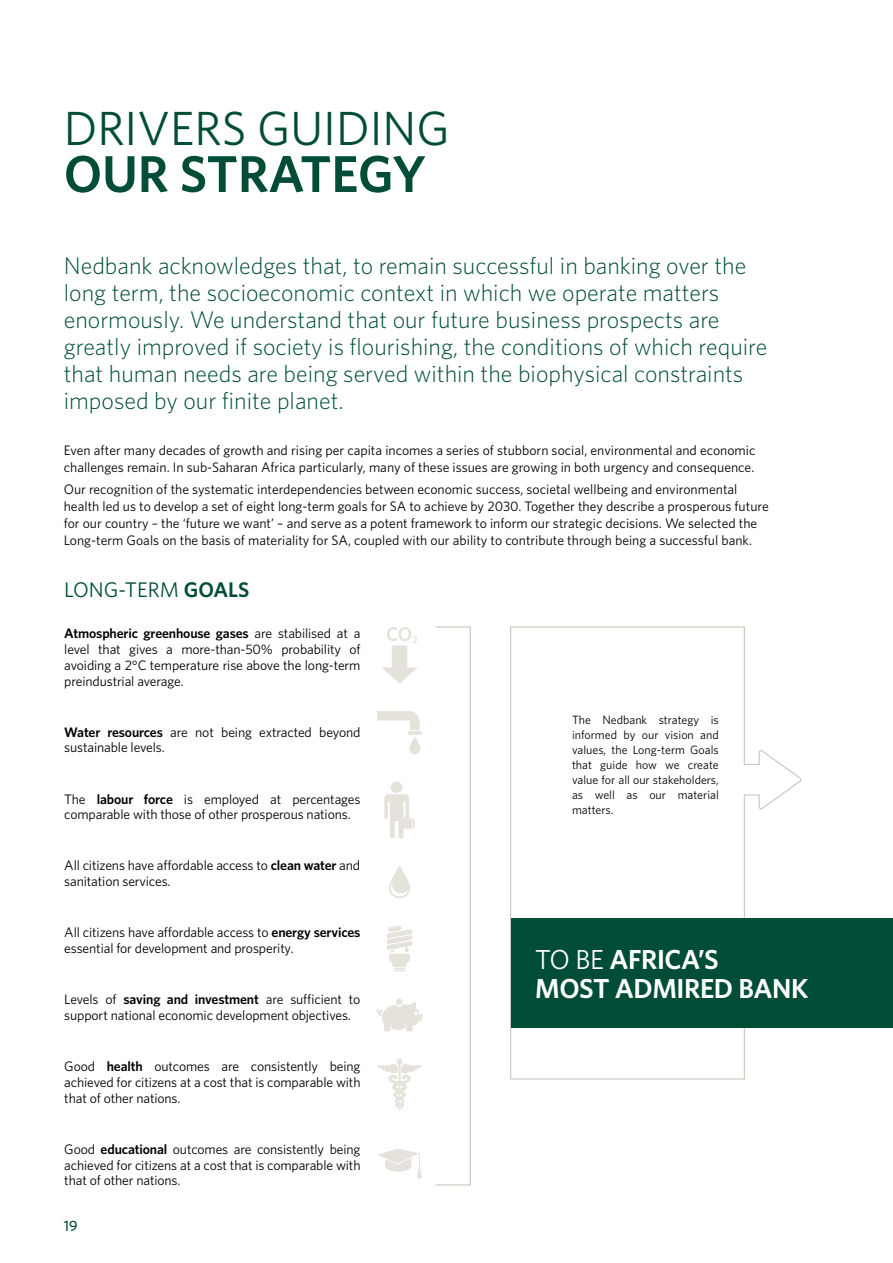
<style>
.page{position:relative;width:893px;height:1263px;background:#fff}
.page>*{position:absolute;margin:0;border:0;box-sizing:border-box;transform-origin:0 0}
.t1{font:600 51.75px "Whitney";letter-spacing:-.005em;color:#004d37}
.t2{font:48px "Whitney";color:#004d37}
.t3{font:600 27.45px/29.5px "Whitney";letter-spacing:-.015em;color:#fff}
.t4{font:300 24px/27px "Whitney";color:#004d37}
.t5{font:21.15px "Whitney";color:#004d37}
.t6{font:500 15px "Whitney";color:#004d37}
.t7{font:13.8px/15.9px "Whitney";letter-spacing:-.01em;color:#000}
.t8{font:12px/15px "Whitney";color:#000;text-align:justify}
.s1{font-weight:600}
.s2{font-weight:400}
</style>
<div class="page">
<svg style="left:510px;top:626px;width:292px;height:454px"></svg>
<div style="left:511px;top:918px;width:382px;height:109px;background:#004d37"></div>
<svg style="left:382px;top:627px;width:35px;height:57px"></svg>
<svg style="left:384px;top:781px;width:31px;height:57px"></svg>
<svg style="left:376px;top:999px;width:47px;height:32px"></svg>
<svg style="left:377px;top:1059px;width:45px;height:52px"></svg>
<svg style="left:378px;top:1149px;width:44px;height:30px"></svg>
<svg style="left:387px;top:925px;width:25px;height:46px"></svg>
<svg style="left:377px;top:711px;width:43px;height:19px"></svg>
<hr style="left:408px;top:731px;width:14px;height:4px;background:#e4e2db;border-radius:2px">
<svg style="left:409px;top:736px;width:11px;height:18px"></svg>
<svg style="left:389px;top:866px;width:21px;height:32px"></svg>
<div style="left:435px;top:626px;width:36px;height:559px;border:1px solid #c6c3b5"></div>
<h2 class="t2" style="left:64px;top:96px;width:387px">DRIVERS GUIDING</h2>
<h1 class="t1" style="left:64px;top:140px;width:364px">OUR STRATEGY</h1>
<p class="t4" style="left:64px;top:251px;width:705px">Nedbank acknowledges that, to remain successful in banking over the long term, the socioeconomic context in which we operate matters enormously. We understand that our future business prospects are greatly improved if society is flourishing, the conditions of which require that human needs are being served within the biophysical constraints imposed by our finite planet.</p>
<p class="t7" style="left:64px;top:441px;width:693px;line-height:17px">Even after many decades of growth and rising per capita incomes a series of stubborn social, environmental and economic challenges remain. In sub-Saharan Africa particularly, many of these issues are growing in both urgency and consequence.</p>
<p class="t7" style="left:64px;top:481px;width:706px;line-height:17px">Our recognition of the systematic interdependencies between economic success, societal wellbeing and environmental health led us to develop a set of eight long-term goals for SA to achieve by 2030. Together they describe a prosperous future for our country – the ‘future we want’ – and serve as a potent framework to inform our strategic decisions. We selected the Long-term Goals on the basis of materiality for SA, coupled with our ability to contribute through being a successful bank.</p>
<h3 class="t5" style="left:64px;top:576px;width:187px">LONG-TERM <span class="s1">GOALS</span></h3>
<p class="t7" style="left:64px;top:625px;width:298px;text-align:justify"><span class="s1">Atmospheric greenhouse gases</span> are stabilised at a level that gives a more-than-50% probability of avoiding a 2°C temperature rise above the long-term preindustrial average.</p>
<p class="t7" style="left:64px;top:723px;width:298px"><span class="s1">Water resources</span> are not being extracted beyond sustainable levels.</p>
<p class="t7" style="left:64px;top:790px;width:298px">The <span class="s1">labour force</span> is employed at percentages comparable with those of other prosperous nations.</p>
<p class="t7" style="left:64px;top:857px;width:297px">All citizens have affordable access to <span class="s1">clean water</span> and sanitation services.</p>
<p class="t7" style="left:64px;top:924px;width:298px">All citizens have affordable access to <span class="s1">energy services </span>essential for development and prosperity.</p>
<p class="t7" style="left:64px;top:991px;width:298px">Levels of <span class="s1">saving and investment</span> are sufficient to support national economic development objectives.</p>
<p class="t7" style="left:64px;top:1058px;width:298px;text-align:justify">Good <span class="s1">health</span> outcomes are consistently being achieved for citizens at a cost that is comparable with that of other nations.</p>
<p class="t7" style="left:64px;top:1141px;width:298px;text-align:justify">Good <span class="s1">educational</span> outcomes are consistently being achieved for citizens at a cost that is comparable with that of other nations.</p>
<p class="t6" style="left:64px;top:1216px;width:15px">19</p>
<p class="t8" style="left:572px;top:712px;width:148px">The Nedbank strategy is informed by our vision and values, the Long-term Goals that guide how we create value for all our stakeholders, as well as our material matters.</p>
<h3 class="t3" style="left:535px;top:944px;width:275px"><span class="s2">TO BE</span> AFRICA’S<br>MOST ADMIRED BANK</h3>
</div>
